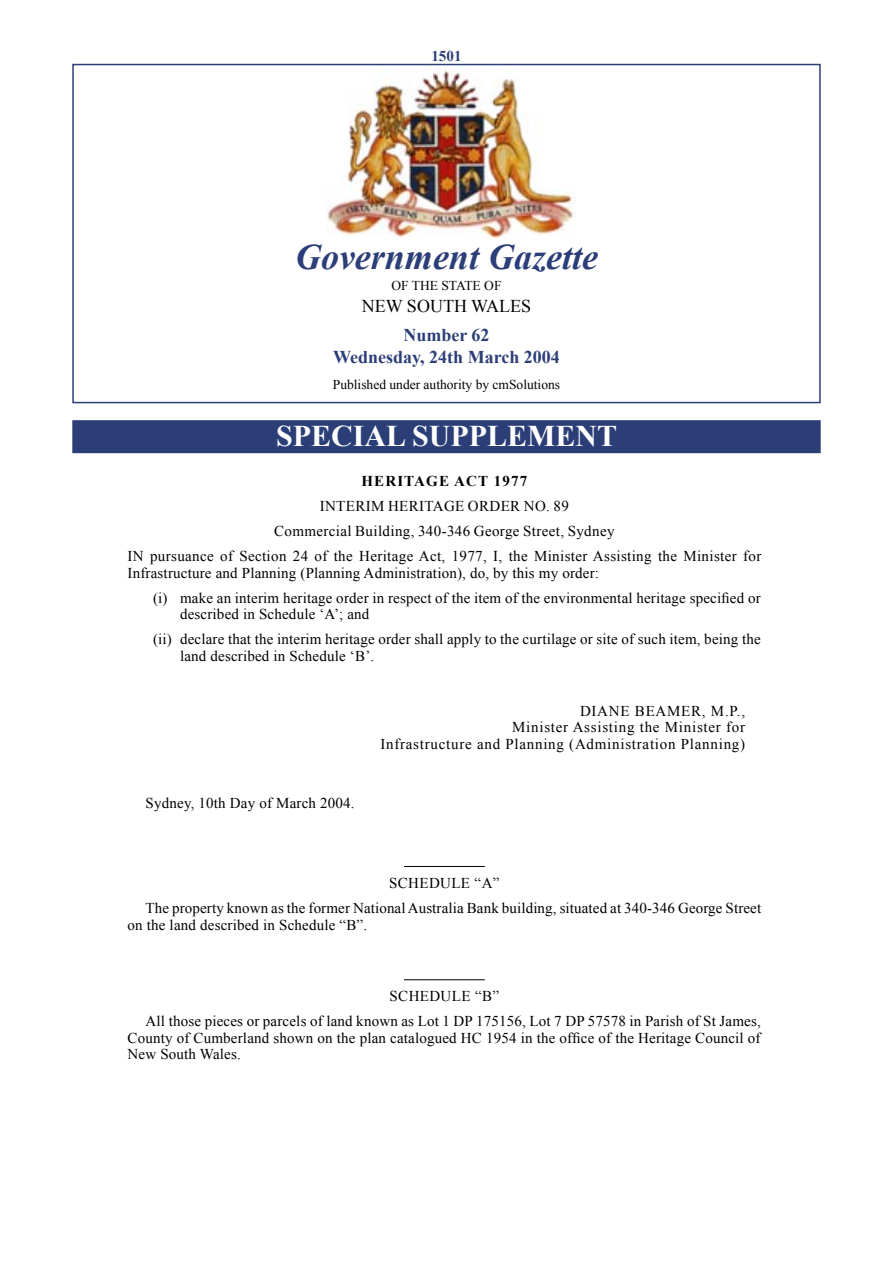
<style>
.page{position:relative;width:893px;height:1263px;background:#fff}
.page>*{position:absolute;margin:0;border:0;box-sizing:border-box;transform-origin:0 0}
.t1{font:italic 700 36px "Times New Roman";color:#2c3e77}
.Reverse_Head{font:700 30px "Times New Roman";color:#fff}
.t2{font:700 18px "Times New Roman";color:#2c3e77}
.t3{font:18px "Times New Roman";color:#000}
.BT_Full{font:15px/16.5px "Times New Roman";letter-spacing:.01em;color:#000}
.Body_Text{font:15px/16.5px "Times New Roman";letter-spacing:.01em;color:#000}
.Sign{font:15px/16.5px "Times New Roman";letter-spacing:.05em;color:#000;text-align:right}
.Head_Roman{font:15px "Times New Roman";letter-spacing:.025em;color:#000}
.schedule{font:15px "Times New Roman";letter-spacing:.025em;color:#000}
.Head_Bold{font:700 15px "Times New Roman";letter-spacing:.075em;color:#000}
.t4{font:700 15px "Times New Roman";color:#2c3e77}
.t5{font:13.5px "Times New Roman";color:#000}
</style>
<div class="page">
<img style="left:325px;top:67px;width:248px;height:171px">
<div style="left:72px;top:64px;width:749px;height:339px;border:2px solid #2c3e77"></div>
<div style="left:72px;top:420px;width:749px;height:33px;background:#2c3e77"></div>
<hr style="left:404px;top:866px;width:81px;height:1px;background:#000">
<hr style="left:404px;top:979px;width:81px;height:1px;background:#000">
<p class="t4" style="left:431px;top:45px;width:31px">1501</p>
<p class="t1" style="left:295px;top:231px;width:304px">Government Gazette</p>
<p class="t5" style="left:391px;top:276px;width:112px">OF THE STATE OF</p>
<p class="t3" style="left:362px;top:293px;width:171px">NEW SOUTH WALES</p>
<p class="t2" style="left:403px;top:323px;width:88px">Number 62</p>
<p class="t2" style="left:333px;top:344px;width:228px">Wednesday, 24th March 2004</p>
<p class="t5" style="left:333px;top:375px;width:229px">Published under authority by cmSolutions</p>
<p class="Reverse_Head" style="left:276px;top:415px;width:342px">SPECIAL SUPPLEMENT</p>
<p class="Head_Bold" style="left:361px;top:471px;width:167px">HERITAGE ACT 1977</p>
<p class="Head_Roman" style="left:320px;top:496px;width:251px">INTERIM HERITAGE ORDER NO. 89</p>
<p class="Head_Roman" style="left:274px;top:521px;width:342px">Commercial Building, 340-346 George Street, Sydney</p>
<p class="BT_Full" style="left:128px;top:548px;width:635px">IN pursuance of Section 24 of the Heritage Act, 1977, I, the Minister Assisting the Minister for<br>Infrastructure and Planning (Planning Administration), do, by this my order:</p>
<p class="BT_Full" style="left:180px;top:589px;width:582px;text-indent:-27px">(i) make an interim heritage order in respect of the item of the environmental heritage specified or described in Schedule ‘A’; and</p>
<p class="BT_Full" style="left:180px;top:631px;width:582px;text-indent:-27px">(ii) declare that the interim heritage order shall apply to the curtilage or site of such item, being the land described in Schedule ‘B’.</p>
<p class="Body_Text" style="left:146px;top:794px;width:211px">Sydney, 10th Day of March 2004.</p>
<p class="Sign" style="left:380px;top:702px;width:366px">DIANE BEAMER, M.P.,<br>Minister Assisting the Minister for<br>Infrastructure and Planning (Administration Planning)</p>
<p class="schedule" style="left:389px;top:873px;width:112px">SCHEDULE “A”</p>
<p class="Body_Text" style="left:128px;top:899px;width:635px;text-indent:18px">The property known as the former National Australia Bank building, situated at 340-346 George Street on the land described in Schedule “B”.</p>
<p class="schedule" style="left:390px;top:986px;width:111px">SCHEDULE “B”</p>
<p class="Body_Text" style="left:128px;top:1013px;width:635px;text-align:justify;text-indent:18px">All those pieces or parcels of land known as Lot 1 DP 175156, Lot 7 DP 57578 in Parish of St James, County of Cumberland shown on the plan catalogued HC 1954 in the office of the Heritage Council of New South Wales.</p>
</div>
